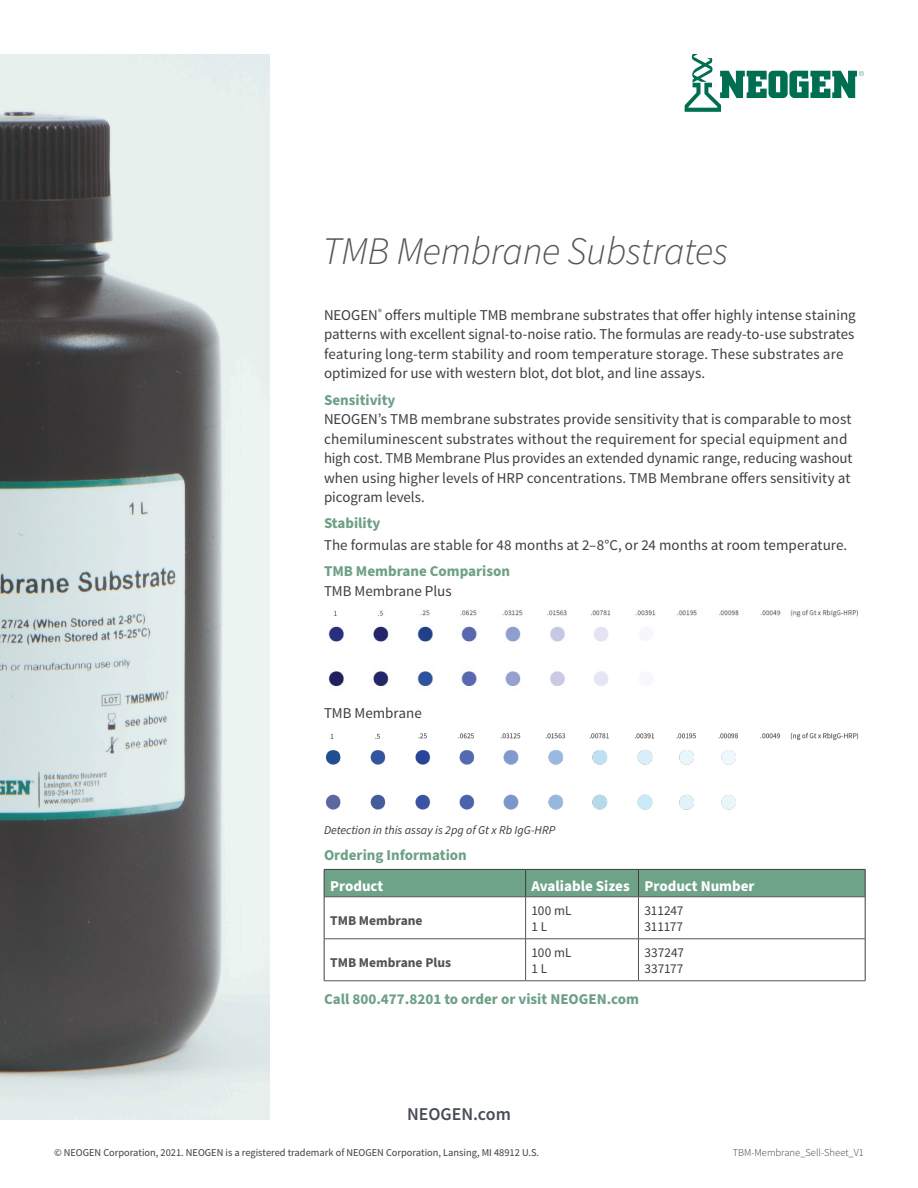
<style>
.page{position:relative;width:918px;height:1188px;background:#fff}
.page>*{position:absolute;margin:0;border:0;box-sizing:border-box;transform-origin:0 0}
.t1{font:italic 300 39px "Source Sans Pro";letter-spacing:-.005em;color:#545557}
.t2{font:600 18px "Source Sans Pro";color:#464b54}
.Subhead_2{font:15px/19.5px "Source Sans Pro";color:#3e3e3f}
.Subhead_2-2{font:700 15px "Source Sans Pro";color:#6ea087}
.Table_Titles{font:700 15px "Source Sans Pro";color:#fff}
.t3{font:13.5px "Source Sans Pro";letter-spacing:-.005em;color:#3e3e3f}
.t4{font:700 13.5px "Source Sans Pro";color:#545557}
.Body_Copy{font:italic 12px "Source Sans Pro";color:#3e3e3f}
.t5{font:10.5px "Source Sans Pro";color:#3e3e3f}
.t6{font:300 10.5px "Source Sans Pro";color:#3e3e3f}
</style>
<div class="page">
<svg style="left:0;top:54px;width:270px;height:1066px;background:#a0a6a5"></svg>
<img style="left:325px;top:732px;width:534px;height:78px">
<img style="left:328px;top:609px;width:530px;height:77px">
<svg style="left:685px;top:54px;width:179px;height:58px"></svg>
<svg style="left:324px;top:869px;width:542px;height:28px;background:#6b9d84"></svg>
<hr style="left:324px;top:897px;width:1px;height:42px;background:#3e3e3f">
<hr style="left:865px;top:897px;width:1px;height:42px;background:#3e3e3f">
<hr style="left:324px;top:939px;width:1px;height:42px;background:#3e3e3f">
<hr style="left:865px;top:939px;width:1px;height:42px;background:#3e3e3f">
<hr style="left:324px;top:897px;width:202px;height:1px;background:#545557">
<hr style="left:526px;top:897px;width:112px;height:1px;background:#545557">
<hr style="left:525px;top:897px;width:1px;height:42px;background:#545557">
<hr style="left:638px;top:897px;width:227px;height:1px;background:#545557">
<hr style="left:638px;top:897px;width:1px;height:42px;background:#545557">
<hr style="left:324px;top:939px;width:202px;height:1px;background:#545557">
<hr style="left:526px;top:939px;width:112px;height:1px;background:#545557">
<hr style="left:525px;top:939px;width:1px;height:42px;background:#545557">
<hr style="left:638px;top:939px;width:227px;height:1px;background:#545557">
<hr style="left:638px;top:939px;width:1px;height:42px;background:#545557">
<hr style="left:324px;top:981px;width:202px;height:1px;background:#545557">
<hr style="left:526px;top:981px;width:112px;height:1px;background:#545557">
<hr style="left:638px;top:981px;width:227px;height:1px;background:#545557">
<p class="t1" style="left:322px;top:227px;width:407px">TMB Membrane Substrates</p>
<p class="Subhead_2" style="left:324px;top:305px;width:533px">NEOGEN<sup>®</sup> offers multiple TMB membrane substrates that offer highly intense staining patterns with excellent signal-to-noise ratio. The formulas are ready-to-use substrates featuring long-term stability and room temperature storage. These substrates are optimized for use with western blot, dot blot, and line assays.</p>
<p class="Subhead_2-2" style="left:324px;top:389px;width:73px">Sensitivity</p>
<p class="Subhead_2" style="left:324px;top:410px;width:530px">NEOGEN’s TMB membrane substrates provide sensitivity that is comparable to most chemiluminescent substrates without the requirement for special equipment and high cost. TMB Membrane Plus provides an extended dynamic range, reducing washout when using higher levels of HRP concentrations. TMB Membrane offers sensitivity at picogram levels.</p>
<p class="Subhead_2-2" style="left:324px;top:513px;width:58px">Stability</p>
<p class="Subhead_2" style="left:324px;top:535px;width:525px">The formulas are stable for 48 months at 2–8°C, or 24 months at room temperature.</p>
<p class="Subhead_2-2" style="left:324px;top:561px;width:188px">TMB Membrane Comparison</p>
<p class="Subhead_2" style="left:324px;top:581px;width:129px">TMB Membrane Plus</p>
<p class="Subhead_2" style="left:324px;top:704px;width:99px">TMB Membrane</p>
<p class="Body_Copy" style="left:324px;top:822px;width:233px">Detection in this assay is 2pg of Gt x Rb IgG-HRP</p>
<p class="Subhead_2-2" style="left:324px;top:845px;width:144px">Ordering Information</p>
<p class="Table_Titles" style="left:330px;top:876px;width:55px">Product</p>
<p class="Table_Titles" style="left:532px;top:876px;width:100px">Avaliable Sizes</p>
<p class="Table_Titles" style="left:644px;top:876px;width:112px">Product Number</p>
<p class="t4" style="left:330px;top:911px;width:94px">TMB Membrane</p>
<p class="t3" style="left:532px;top:902px;width:41px">100 mL</p>
<p class="t3" style="left:532px;top:918px;width:17px">1 L</p>
<p class="t3" style="left:644px;top:902px;width:40px">311247</p>
<p class="t3" style="left:644px;top:918px;width:40px">311177</p>
<p class="t4" style="left:330px;top:953px;width:122px">TMB Membrane Plus</p>
<p class="t3" style="left:532px;top:944px;width:41px">100 mL</p>
<p class="t3" style="left:532px;top:960px;width:17px">1 L</p>
<p class="t3" style="left:644px;top:944px;width:41px">337247</p>
<p class="t3" style="left:644px;top:960px;width:40px">337177</p>
<p class="Subhead_2-2" style="left:324px;top:989px;width:317px">Call 800.477.8201 to order or visit NEOGEN.com</p>
<p class="t2" style="left:407px;top:1103px;width:105px">NEOGEN.com</p>
<p class="t5" style="left:54px;top:1146px;width:487px">© NEOGEN Corporation, 2021. NEOGEN is a registered trademark of NEOGEN Corporation, Lansing, MI 48912 U.S.</p>
<p class="t6" style="left:733px;top:1146px;width:133px">TBM-Membrane_Sell-Sheet_V1</p>
</div>
